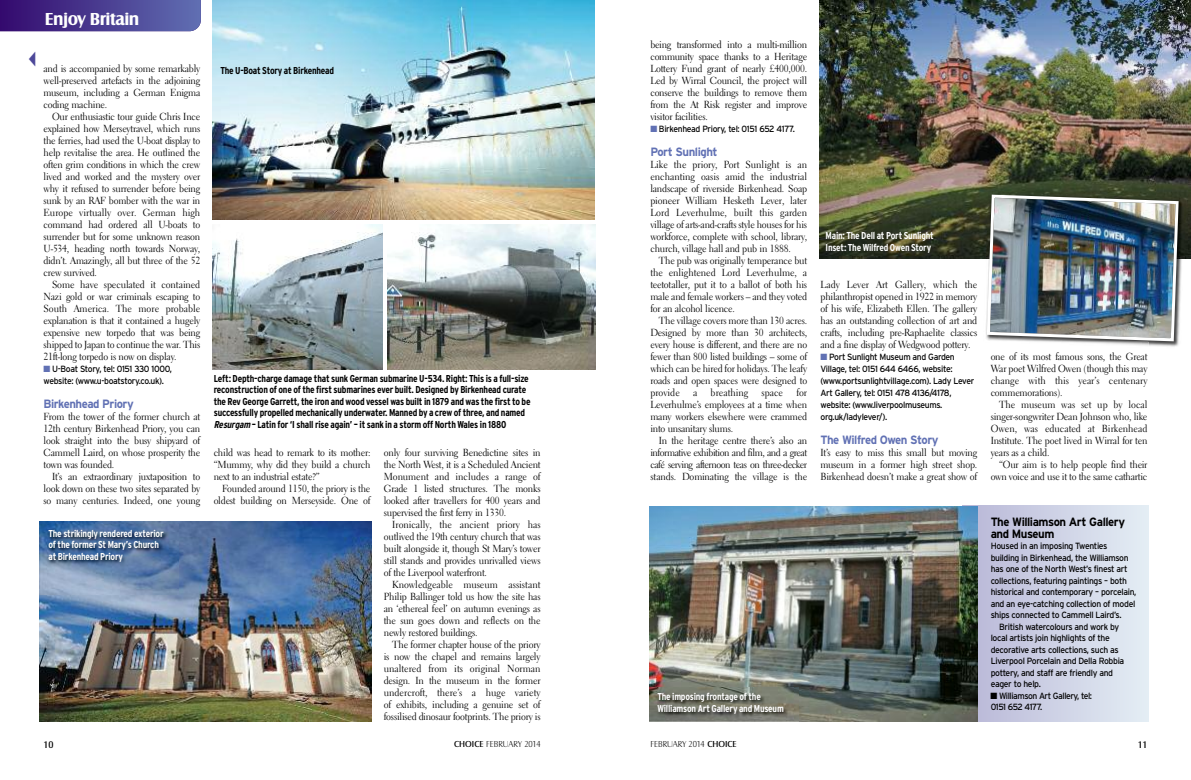
<style>
.page{position:relative;width:1191px;height:780px;background:#fff}
.page>*{position:absolute;margin:0;border:0;box-sizing:border-box;transform-origin:0 0}
.t1{font:700 18px "Castle EF";letter-spacing:-.025em;color:#fff}
.t2{font:700 12px "Interstate";letter-spacing:-.04em;color:#6171b4;scale:.95 1}
.t3{font:700 12px/11.5px "Interstate";letter-spacing:-.04em;color:#000;scale:.95 1}
.t4{font:10.2px/12px "Electra LH";letter-spacing:-.02em;color:#000;text-align:justify;scale:.95 1}
.t5{font:10.2px "Electra LH";color:#000;scale:.95 1}
.t6{font:700 condensed 10px/11.5px "Interstate";letter-spacing:-.02em;color:#000}
.t7{font:700 condensed 10px/11.5px "Interstate";letter-spacing:-.02em;color:#fff}
.t8{font:10px "Castle EF";color:#000}
.t9{font:9px/12px "Interstate";letter-spacing:-.04em;color:#000;scale:.95 1}
.t10{font:300 9px "Castle EF";color:#000}
.s1{color:#6171b4}
.s2{font-style:italic}
.s3{font-weight:400}
</style>
<div class="page">
<div style="left:962px;top:506px;width:186px;height:215px;background:linear-gradient(to right,#b8b6d6,#e4edf4)"></div>
<svg style="left:0;top:0;width:201px;height:31px"></svg>
<img style="left:213px;top:0;width:382px;height:220px">
<img style="left:213px;top:224px;width:170px;height:145px">
<img style="left:387px;top:224px;width:208px;height:146px">
<img style="left:819px;top:0;width:372px;height:258px">
<img style="left:40px;top:522px;width:331px;height:199px">
<img style="left:39px;top:524px;width:139px;height:70px">
<img style="left:649px;top:506px;width:328px;height:215px">
<img style="left:649px;top:687px;width:150px;height:35px">
<img style="left:1148px;top:259px;width:34px;height:88px">
<img style="left:986px;top:191px;width:200px;height:68px">
<img style="left:985px;top:193px;width:195px;height:150px">
<h1 class="t1" style="left:45px;top:9px;width:96px">Enjoy Britain</h1>
<p class="t4" style="left:44px;top:64px;width:166px">and is accompanied by some remarkably well-preserved artefacts in the adjoining museum, including a German Enigma coding machine.</p>
<p class="t4" style="left:44px;top:112px;width:166px;text-indent:9px">Our enthusiastic tour guide Chris Ince explained how Merseytravel, which runs the ferries, had used the U-boat display to help revitalise the area. He outlined the often grim conditions in which the crew lived and worked and the mystery over why it refused to surrender before being sunk by an RAF bomber with the war in Europe virtually over. German high command had ordered all U-boats to surrender but for some unknown reason U-534, heading north towards Norway, didn’t. Amazingly, all but three of the 52 crew survived.</p>
<p class="t4" style="left:44px;top:280px;width:166px;text-indent:9px">Some have speculated it contained Nazi gold or war criminals escaping to South America. The more probable explanation is that it contained a hugely expensive new torpedo that was being shipped to Japan to continue the war. This 21ft-long torpedo is now on display.</p>
<p class="t9" style="left:44px;top:363px;width:137px"><span class="s1">■</span> U-Boat Story, tel: 0151 330 1000, website: (www.u-boatstory.co.uk).</p>
<p class="t2" style="left:44px;top:397px;width:97px">Birkenhead Priory</p>
<p class="t4" style="left:44px;top:412px;width:166px">From the tower of the former church at 12th century Birkenhead Priory, you can look straight into the busy shipyard of Cammell Laird, on whose prosperity the town was founded.</p>
<p class="t4" style="left:44px;top:472px;width:166px;text-indent:9px">It’s an extraordinary juxtaposition to look down on these two sites separated by so many centuries. Indeed, one young</p>
<p class="t7" style="left:49px;top:527px;width:117px">The strikingly rendered exterior of the former St Mary’s Church at Birkenhead Priory</p>
<p class="t6" style="left:220px;top:65px;width:115px">The U-Boat Story at Birkenhead</p>
<p class="t6" style="left:214px;top:372px;width:318px">Left: Depth-charge damage that sunk German submarine U-534. Right: This is a full-size reconstruction of one of the first submarines ever built. Designed by Birkenhead curate the Rev George Garrett, the iron and wood vessel was built in 1879 and was the first to be successfully propelled mechanically underwater. Manned by a crew of three, and named <span class="s2">Resurgam</span>– Latin for ‘I shall rise again’ – it sank in a storm off North Wales in 1880</p>
<p class="t4" style="left:214px;top:448px;width:166px">child was head to remark to its mother: “Mummy, why did they build a church next to an industrial estate?”</p>
<p class="t4" style="left:214px;top:484px;width:166px;text-align:right">Founded around 1150, the priory is the oldest building on Merseyside. One of</p>
<p class="t4" style="left:384px;top:448px;width:166px">only four surviving Benedictine sites in the North West, it is a Scheduled Ancient Monument and includes a range of Grade 1 listed structures. The monks looked after travellers for 400 years and supervised the first ferry in 1330.</p>
<p class="t4" style="left:384px;top:520px;width:166px;text-indent:9px">Ironically, the ancient priory has outlived the 19th century church that was built alongside it, though St Mary’s tower still stands and provides unrivalled views of the Liverpool waterfront.</p>
<p class="t4" style="left:384px;top:580px;width:166px;text-indent:9px">Knowledgeable museum assistant Philip Ballinger told us how the site has an ‘ethereal feel’ on autumn evenings as the sun goes down and reflects on the newly restored buildings.</p>
<p class="t4" style="left:384px;top:640px;width:166px;text-indent:9px">The former chapter house of the priory is now the chapel and remains largely unaltered from its original Norman design. In the museum in the former undercroft, there’s a huge variety of exhibits, including a genuine set of fossilised dinosaur footprints. The priory is</p>
<p class="t4" style="left:650px;top:40px;width:166px">being transformed into a multi-million community space thanks to a Heritage Lottery Fund grant of nearly £400,000.<br>Led by Wirral Council, the project will conserve the buildings to remove them from the At Risk register and improve visitor facilities.</p>
<p class="t9" style="left:650px;top:123px;width:154px"><span class="s1">■</span> Birkenhead Priory, tel: 0151 652 4177.</p>
<p class="t2" style="left:650px;top:145px;width:72px">Port Sunlight</p>
<p class="t4" style="left:650px;top:160px;width:166px">Like the priory, Port Sunlight is an enchanting oasis amid the industrial landscape of riverside Birkenhead. Soap pioneer William Hesketh Lever, later Lord Leverhulme, built this garden village of arts-and-crafts style houses for his workforce, complete with school, library, church, village hall and pub in 1888.</p>
<p class="t4" style="left:650px;top:256px;width:166px;text-indent:9px">The pub was originally temperance but the enlightened Lord Leverhulme, a teetotaller, put it to a ballot of both his male and female workers – and they voted for an alcohol licence.</p>
<p class="t4" style="left:650px;top:316px;width:166px;text-indent:9px">The village covers more than 130 acres.<br>Designed by more than 30 architects, every house is different, and there are no fewer than 800 listed buildings – some of which can be hired for holidays. The leafy roads and open spaces were designed to provide</p>
<p class="t4" style="left:693px;top:388px;width:6px">a</p>
<p class="t5" style="left:710px;top:388px;width:41px">breathing</p>
<p class="t4" style="left:761px;top:388px;width:24px">space</p>
<p class="t4" style="left:650px;top:388px;width:166px;text-indent:146px">for Leverhulme’s employees at a time when many workers elsewhere were crammed into unsanitary slums.</p>
<p class="t4" style="left:650px;top:436px;width:166px;text-indent:9px">In the heritage centre there’s also an informative exhibition and film, and a great café serving afternoon teas on three-decker stands. Dominating the village is the</p>
<p class="t7" style="left:825px;top:230px;width:110px">Main: The Dell at Port Sunlight<br>Inset: The Wilfred Owen Story</p>
<p class="t4" style="left:820px;top:280px;width:166px">Lady Lever Art Gallery, which the philanthropist opened in 1922 in memory of his wife, Elizabeth Ellen. The gallery has an outstanding collection of art and crafts, including pre-Raphaelite classics and a fine display of Wedgwood pottery.</p>
<p class="t9" style="left:820px;top:351px;width:163px"><span class="s1">■</span> Port Sunlight Museum and Garden Village, tel: 0151 644 6466, website: (www.portsunlightvillage.com). Lady Lever Art Gallery, tel: 0151 478 4136/4178, website: (www.liverpoolmuseums. org.uk/ladylever/).</p>
<p class="t2" style="left:820px;top:433px;width:126px">The Wilfred Owen Story</p>
<p class="t4" style="left:820px;top:448px;width:166px">It’s easy to miss this small but moving museum in a former high street shop.<br>Birkenhead doesn’t make a great show of</p>
<p class="t4" style="left:990px;top:352px;width:166px">one of its most famous sons, the Great War poet Wilfred Owen (though this may change with this year’s centenary commemorations).</p>
<p class="t4" style="left:990px;top:400px;width:166px;text-indent:9px">The museum was set up by local singer-songwriter Dean Johnson who, like Owen, was educated at Birkenhead Institute. The poet lived in Wirral for ten years as a child.</p>
<p class="t4" style="left:990px;top:460px;width:166px;text-align:right">“Our aim is to help people find their own voice and use it to the same cathartic</p>
<p class="t7" style="left:657px;top:691px;width:128px">The imposing frontage of the<br>Williamson Art Gallery and Museum</p>
<p class="t3" style="left:990px;top:516px;width:143px">The Williamson Art Gallery and Museum</p>
<p class="t9" style="left:990px;top:540px;width:124px">Housed in an imposing Twenties</p>
<p class="t9" style="left:990px;top:551px;width:147px">building in Birkenhead, the Williamson</p>
<p class="t9" style="left:990px;top:563px;width:146px">has one of the North West’s finest art</p>
<p class="t9" style="left:990px;top:574px;width:145px">collections, featuring paintings – both</p>
<p class="t9" style="left:990px;top:586px;width:155px">historical and contemporary – porcelain,</p>
<p class="t9" style="left:990px;top:597px;width:154px">and an eye-catching collection of model</p>
<p class="t9" style="left:990px;top:609px;width:139px">ships connected to Cammell Laird’s.</p>
<p class="t9" style="left:999px;top:620px;width:128px">British watercolours and work by</p>
<p class="t9" style="left:990px;top:632px;width:127px">local artists join highlights of the</p>
<p class="t9" style="left:990px;top:643px;width:136px">decorative arts collections, such as</p>
<p class="t9" style="left:990px;top:655px;width:142px">Liverpool Porcelain and Della Robbia</p>
<p class="t9" style="left:990px;top:666px;width:130px">pottery, and staff are friendly and</p>
<p class="t9" style="left:990px;top:678px;width:54px">eager to help.</p>
<p class="t9" style="left:990px;top:689px;width:108px;line-height:11.5px">■ Williamson Art Gallery, tel:<br>0151 652 4177.</p>
<p class="t8" style="left:44px;top:738px;width:11px">10</p>
<p class="t8" style="left:1138px;top:738px;width:11px">11</p>
<p class="t10" style="left:454px;top:738px;width:88px"><span class="s3">CHOICE</span> FEBRUARY 2014</p>
<p class="t10" style="left:650px;top:738px;width:88px">FEBRUARY 2014 <span class="s3">CHOICE</span></p>
</div>
